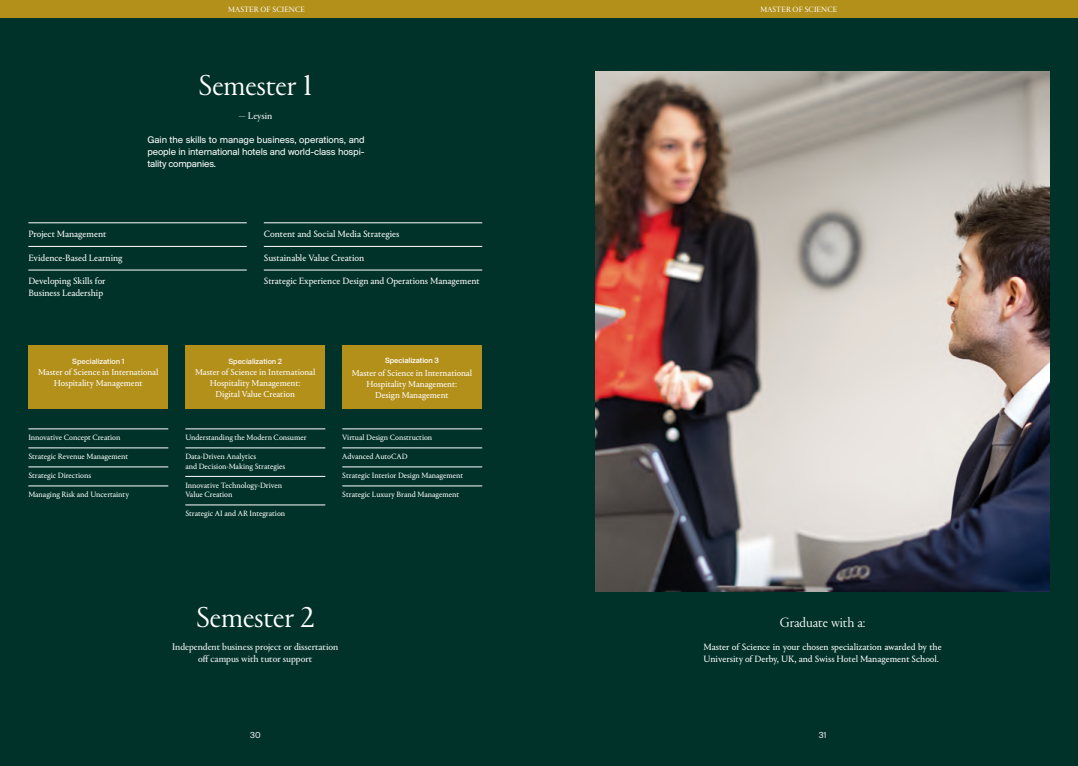
<style>
.page{position:relative;width:1078px;height:766px;background:#fff}
.page>*{position:absolute;margin:0;border:0;box-sizing:border-box;transform-origin:0 0}
.t1{font:300 30px "Portrait";letter-spacing:-.005em;color:#fff}
.t2{font:300 14px "Portrait";letter-spacing:-.005em;color:#fff}
.t3{font:10px/12px "Suisse BP Intl";letter-spacing:-.01em;color:#fff;text-align:justify}
.t4{font:10px/11.8px "Portrait Regular 2";letter-spacing:-.005em;color:#eff0f2;text-align:center}
.t5{font:9.5px/11.8px "Portrait Text";letter-spacing:-.005em;color:#fff}
.t6{font:9px/10.8px "Portrait Text";letter-spacing:-.005em;color:#fff;text-align:center}
.t7{font:9px "Suisse BP Intl";color:#edeef0}
.t8{font:8px/9.5px "Portrait Text";letter-spacing:-.005em;color:#fff}
.t9{font:8px "Portrait";letter-spacing:.01em;color:#fff}
.t10{font:500 8px "Suisse BP Intl";letter-spacing:-.005em;color:#faf7ec}
.t11{font:500 8px "Suisse BP Intl";letter-spacing:-.005em;color:#fff}
</style>
<div class="page">
<div style="left:0;top:0;width:1077px;height:765px;background:#003229"></div>
<div style="left:0;top:0;width:1077px;height:17px;background:#b3901a"></div>
<hr style="left:28px;top:222px;width:219px;height:1px;background:#fff">
<hr style="left:28px;top:246px;width:219px;height:1px;background:#fff">
<hr style="left:28px;top:270px;width:219px;height:1px;background:#fff">
<hr style="left:264px;top:222px;width:218px;height:1px;background:#fff">
<hr style="left:264px;top:246px;width:218px;height:1px;background:#fff">
<hr style="left:264px;top:270px;width:218px;height:1px;background:#fff">
<hr style="left:28px;top:428px;width:140px;height:1px;background:#fff">
<hr style="left:28px;top:447px;width:140px;height:1px;background:#fff">
<hr style="left:28px;top:466px;width:140px;height:1px;background:#fff">
<hr style="left:28px;top:485px;width:140px;height:1px;background:#fff">
<hr style="left:185px;top:428px;width:140px;height:1px;background:#fff">
<hr style="left:185px;top:447px;width:140px;height:1px;background:#fff">
<hr style="left:185px;top:476px;width:140px;height:1px;background:#fff">
<hr style="left:185px;top:504px;width:140px;height:1px;background:#fff">
<hr style="left:342px;top:428px;width:140px;height:1px;background:#fff">
<hr style="left:342px;top:447px;width:140px;height:1px;background:#fff">
<hr style="left:342px;top:466px;width:140px;height:1px;background:#fff">
<hr style="left:342px;top:485px;width:140px;height:1px;background:#fff">
<div style="left:342px;top:345px;width:139px;height:63px;background:#b3901a"></div>
<div style="left:185px;top:345px;width:140px;height:63px;background:#b3901a"></div>
<div style="left:28px;top:345px;width:140px;height:63px;background:#b3901a"></div>
<img style="left:595px;top:72px;width:454px;height:519px">
<p class="t9" style="left:228px;top:4px;width:78px">MASTER OF SCIENCE</p>
<p class="t9" style="left:760px;top:4px;width:78px">MASTER OF SCIENCE</p>
<h1 class="t1" style="left:198px;top:66px;width:115px">Semester 1</h1>
<p class="t4" style="left:238px;top:109px;width:35px">— Leysin</p>
<p class="t5" style="left:28px;top:227px;width:80px">Project Management</p>
<p class="t5" style="left:28px;top:251px;width:96px">Evidence-Based Learning</p>
<p class="t5" style="left:28px;top:275px;width:79px">Developing Skills for<br>Business Leadership</p>
<p class="t3" style="left:147px;top:133px;width:219px">Gain the skills to manage business, operations, and people in international hotels and world-class hospi&shy;tality companies.</p>
<p class="t5" style="left:264px;top:227px;width:137px">Content and Social Media Strategies</p>
<p class="t5" style="left:264px;top:251px;width:102px">Sustainable Value Creation</p>
<p class="t5" style="left:264px;top:275px;width:217px">Strategic Experience Design and Operations Management</p>
<p class="t10" style="left:72px;top:357px;width:54px">Specialization 1</p>
<p class="t6" style="left:38px;top:366px;width:122px">Master of Science in International<br>Hospitality Management</p>
<p class="t8" style="left:28px;top:432px;width:94px">Innovative Concept Creation</p>
<p class="t8" style="left:28px;top:451px;width:101px">Strategic Revenue Management</p>
<p class="t8" style="left:28px;top:470px;width:64px">Strategic Directions</p>
<p class="t8" style="left:28px;top:489px;width:102px">Managing Risk and Uncertainty</p>
<p class="t10" style="left:228px;top:357px;width:55px">Specialization 2</p>
<p class="t6" style="left:195px;top:366px;width:122px">Master of Science in International<br>Hospitality Management:<br>Digital Value Creation</p>
<p class="t8" style="left:185px;top:432px;width:123px">Understanding the Modern Consumer</p>
<p class="t8" style="left:185px;top:451px;width:101px">Data-Driven Analytics<br>and Decision-Making Strategies</p>
<p class="t8" style="left:185px;top:480px;width:98px">Innovative Technology-Driven<br>Value Creation</p>
<p class="t8" style="left:185px;top:508px;width:101px">Strategic AI and AR Integration</p>
<p class="t11" style="left:385px;top:356px;width:55px">Specialization 3</p>
<p class="t6" style="left:352px;top:367px;width:122px">Master of Science in International<br>Hospitality Management:<br>Design Management</p>
<p class="t8" style="left:342px;top:432px;width:91px">Virtual Design Construction</p>
<p class="t8" style="left:342px;top:451px;width:67px">Advanced AutoCAD</p>
<p class="t8" style="left:342px;top:470px;width:122px">Strategic Interior Design Management</p>
<p class="t8" style="left:342px;top:489px;width:118px">Strategic Luxury Brand Management</p>
<h1 class="t1" style="left:196px;top:597px;width:120px">Semester 2</h1>
<p class="t4" style="left:172px;top:640px;width:168px">Independent business project or dissertation off campus with tutor support</p>
<h2 class="t2" style="left:779px;top:613px;width:87px">Graduate with a:</h2>
<p class="t5" style="left:703px;top:640px;width:240px">Master of Science in your chosen specialization awarded by the<br>University of Derby, UK, and Swiss Hotel Management School.</p>
<p class="t7" style="left:250px;top:729px;width:12px">30</p>
<p class="t7" style="left:818px;top:729px;width:9px">31</p>
</div>
